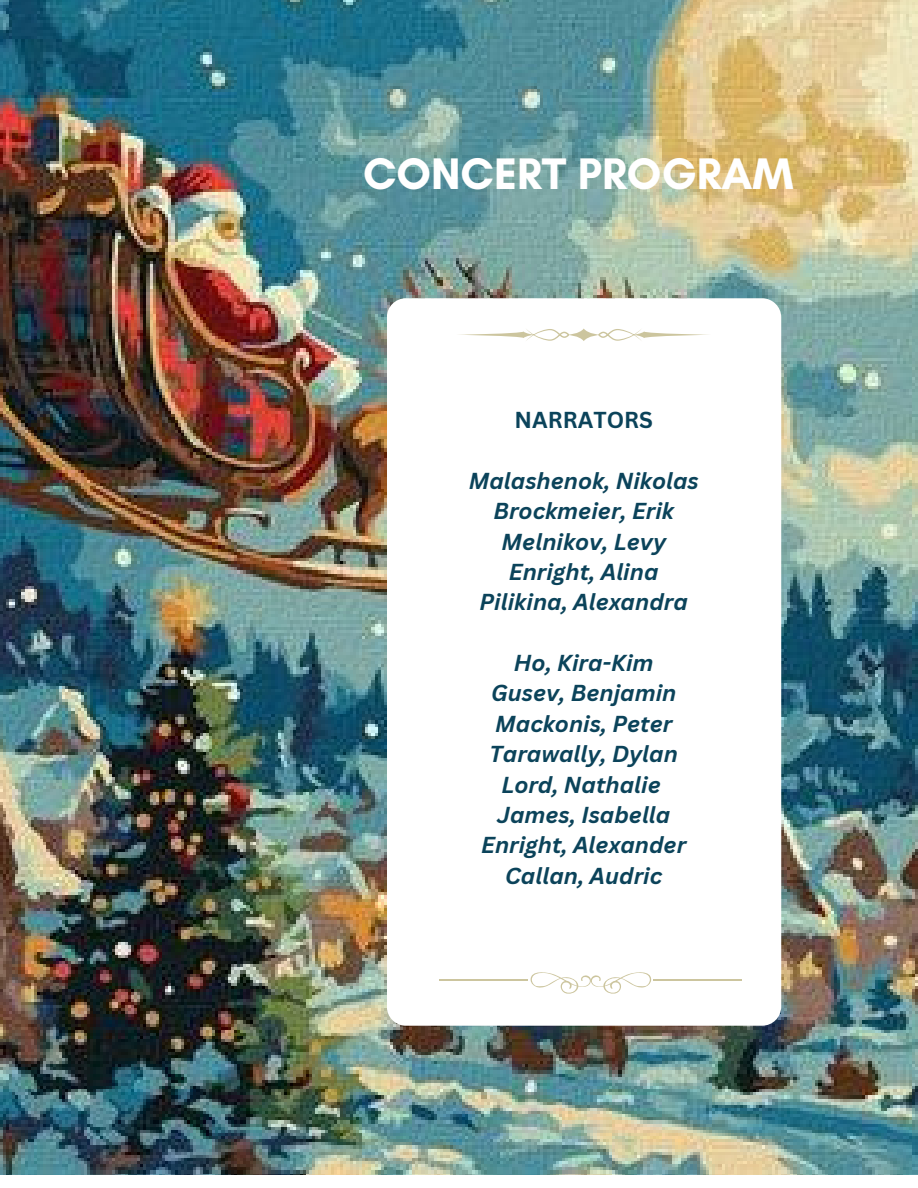
<style>
.page{position:relative;width:918px;height:1188px;background:#fff}
.page>*{position:absolute;margin:0;border:0;box-sizing:border-box;transform-origin:0 0}
.t1{font:700 45px "Glacial Indifference";color:#fff}
.t2{font:italic 700 22.5px "Canva Sans";color:#0b435a}
.t3{font:700 22.5px "Canva Sans";color:#0b435a}
</style>
<div class="page">
<img style="left:0;top:0;width:918px;height:1175px">
<div style="left:387px;top:298px;width:394px;height:727px;background:#fff;border-radius:19px"></div>
<hr style="left:654px;top:979px;width:88px;height:2px;background:#ccc59e">
<hr style="left:440px;top:979px;width:88px;height:2px;background:#ccc59e">
<svg style="left:530px;top:972px;width:121px;height:22px"></svg>
<svg style="left:567px;top:329px;width:33px;height:12px"></svg>
<svg style="left:598px;top:329px;width:110px;height:12px"></svg>
<svg style="left:459px;top:329px;width:110px;height:12px"></svg>
<p class="t1" style="left:363px;top:146px;width:432px">CONCERT PROGRAM</p>
<h1 class="t3" style="left:515px;top:404px;width:140px">NARRATORS</h1>
<p class="t2" style="left:469px;top:465px;width:232px">Malashenok, Nikolas</p>
<h2 class="t2" style="left:493px;top:495px;width:182px">Brockmeier, Erik</h2>
<p class="t2" style="left:502px;top:525px;width:166px">Melnikov, Levy</p>
<p class="t2" style="left:509px;top:556px;width:151px">Enright, Alina</p>
<p class="t2" style="left:480px;top:586px;width:210px">Pilikina, Alexandra</p>
<p class="t2" style="left:514px;top:647px;width:141px">Ho, Kira-Kim</p>
<p class="t2" style="left:491px;top:677px;width:187px">Gusev, Benjamin</p>
<p class="t2" style="left:495px;top:708px;width:179px">Mackonis, Peter</p>
<p class="t2" style="left:490px;top:738px;width:190px">Tarawally, Dylan</p>
<p class="t2" style="left:501px;top:768px;width:161px">Lord, Nathalie</p>
<p class="t2" style="left:497px;top:799px;width:175px">James, Isabella</p>
<p class="t2" style="left:481px;top:829px;width:207px">Enright, Alexander</p>
<p class="t2" style="left:505px;top:860px;width:159px">Callan, Audric</p>
</div>
